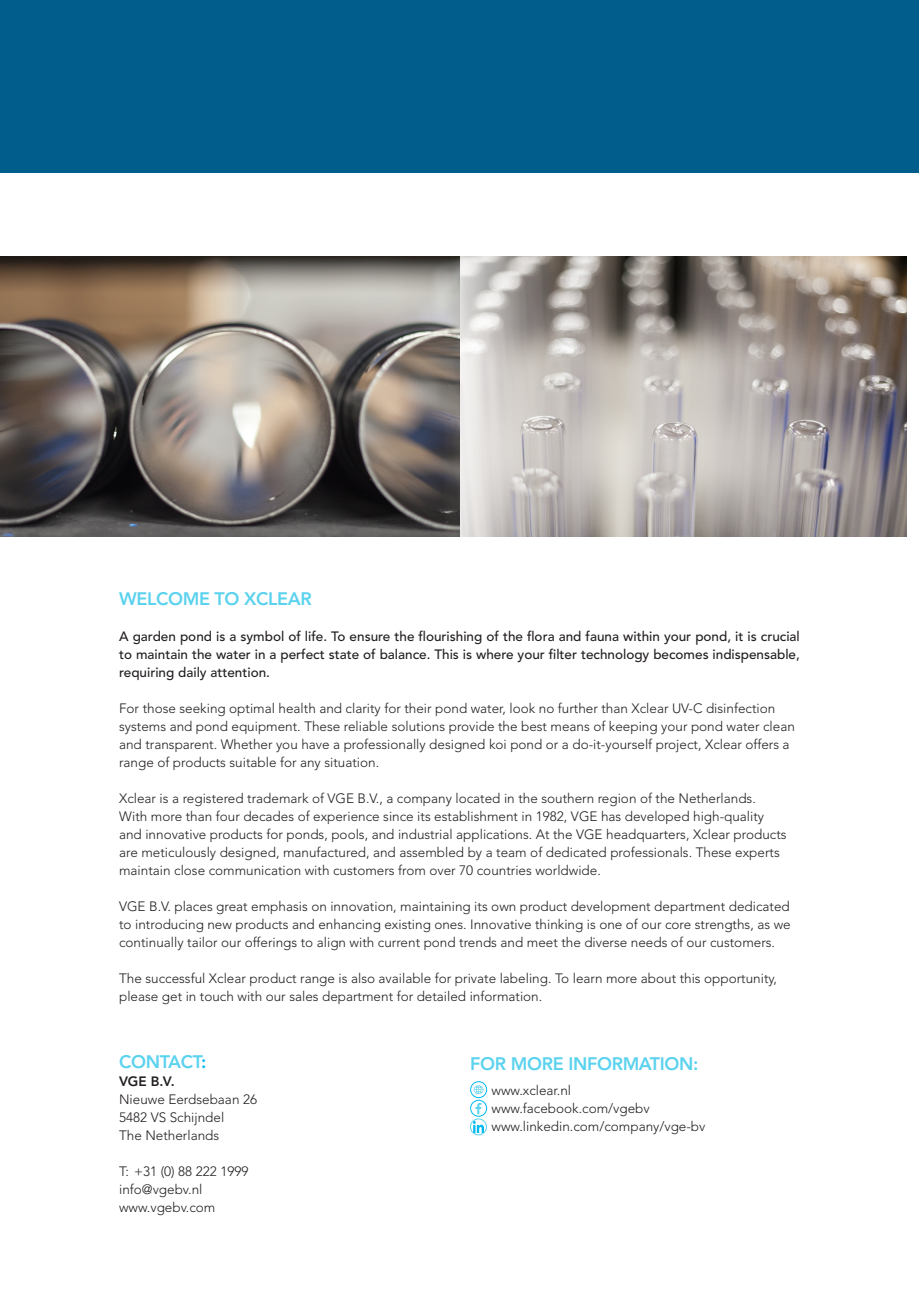
<style>
.page{position:relative;width:919px;height:1289px;background:#fff}
.page>*{position:absolute;margin:0;border:0;box-sizing:border-box;transform-origin:0 0}
.t1{font:800 18px "Avenir LT Std";letter-spacing:-.02em;color:#5bd2ee}
.t2{font:300 13.5px/18px "Avenir LT Std";color:#231f20}
.t3{font:500 13.5px/18px "Avenir LT Std";color:#231f20;text-align:justify}
.t4{font:800 13.5px "Avenir LT Std";color:#231f20}
.s1{color:#00baf1}
</style>
<div class="page">
<div style="left:0;top:0;width:918px;height:172px;background:#005d8c"></div>
<img style="left:0;top:257px;width:404px;height:280px">
<img style="left:404px;top:257px;width:502px;height:280px">
<div style="left:470px;top:1099px;width:17px;height:17px;border:1px solid #00baf1;border-radius:50%"></div>
<svg style="left:475px;top:1102px;width:6px;height:12px"></svg>
<div style="left:470px;top:1081px;width:17px;height:16px;border:1px solid #00baf1;border-radius:50%"></div>
<svg style="left:473px;top:1085px;width:10px;height:8px"></svg>
<svg style="left:473px;top:1121px;width:10px;height:10px"></svg>
<div style="left:470px;top:1118px;width:17px;height:17px;border:1px solid #5bd2ee;border-radius:50%"></div>
<h1 class="t1" style="left:119px;top:588px;width:194px">WELCOME TO XCLEAR</h1>
<p class="t3" style="left:119px;top:627px;width:682px">A garden pond is a symbol of life. To ensure the flourishing of the flora and fauna within your pond, it is crucial to maintain the water in a perfect state of balance. This is where your filter technology becomes indispensable, requiring daily attention.</p>
<p class="t2" style="left:119px;top:699px;width:677px">For those seeking optimal health and clarity for their pond water, look no further than Xclear UV-C disinfection systems and pond equipment. These reliable solutions provide the best means of keeping your pond water clean and transparent. Whether you have a professionally designed koi pond or a do-it-yourself project, Xclear offers a range of products suitable for any situation.</p>
<p class="t2" style="left:119px;top:789px;width:669px">Xclear is a registered trademark of VGE B.V., a company located in the southern region of the Netherlands.<br>With more than four decades of experience since its establishment in 1982, VGE has developed high-quality and innovative products for ponds, pools, and industrial applications. At the VGE headquarters, Xclear products are meticulously designed, manufactured, and assembled by a team of dedicated professionals. These experts maintain close communication with customers from over 70 countries worldwide.</p>
<p class="t2" style="left:119px;top:897px;width:673px;text-align:justify">VGE B.V. places great emphasis on innovation, maintaining its own product development department dedicated to introducing new products and enhancing existing ones. Innovative thinking is one of our core strengths, as we continually tailor our offerings to align with current pond trends and meet the diverse needs of our customers.</p>
<p class="t2" style="left:119px;top:969px;width:659px">The successful Xclear product range is also available for private labeling. To learn more about this opportunity, please get in touch with our sales department for detailed information.</p>
<h1 class="t1" style="left:119px;top:1051px;width:89px">CONTACT<span class="s1">:</span></h1>
<p class="t4" style="left:119px;top:1073px;width:57px">VGE B.V.</p>
<p class="t2" style="left:119px;top:1090px;width:139px">Nieuwe Eerdsebaan 26<br>5482 VS Schijndel<br>The Netherlands</p>
<p class="t2" style="left:119px;top:1162px;width:131px">T: +31 (0) 88 222 1999 info@vgebv.nl www.vgebv.com</p>
<h1 class="t1" style="left:470px;top:1052px;width:230px">FOR MORE INFORMATION:</h1>
<p class="t2" style="left:491px;top:1081px;width:215px">www.xclear.nl www.facebook.com/vgebv www.linkedin.com/company/vge-bv</p>
</div>
